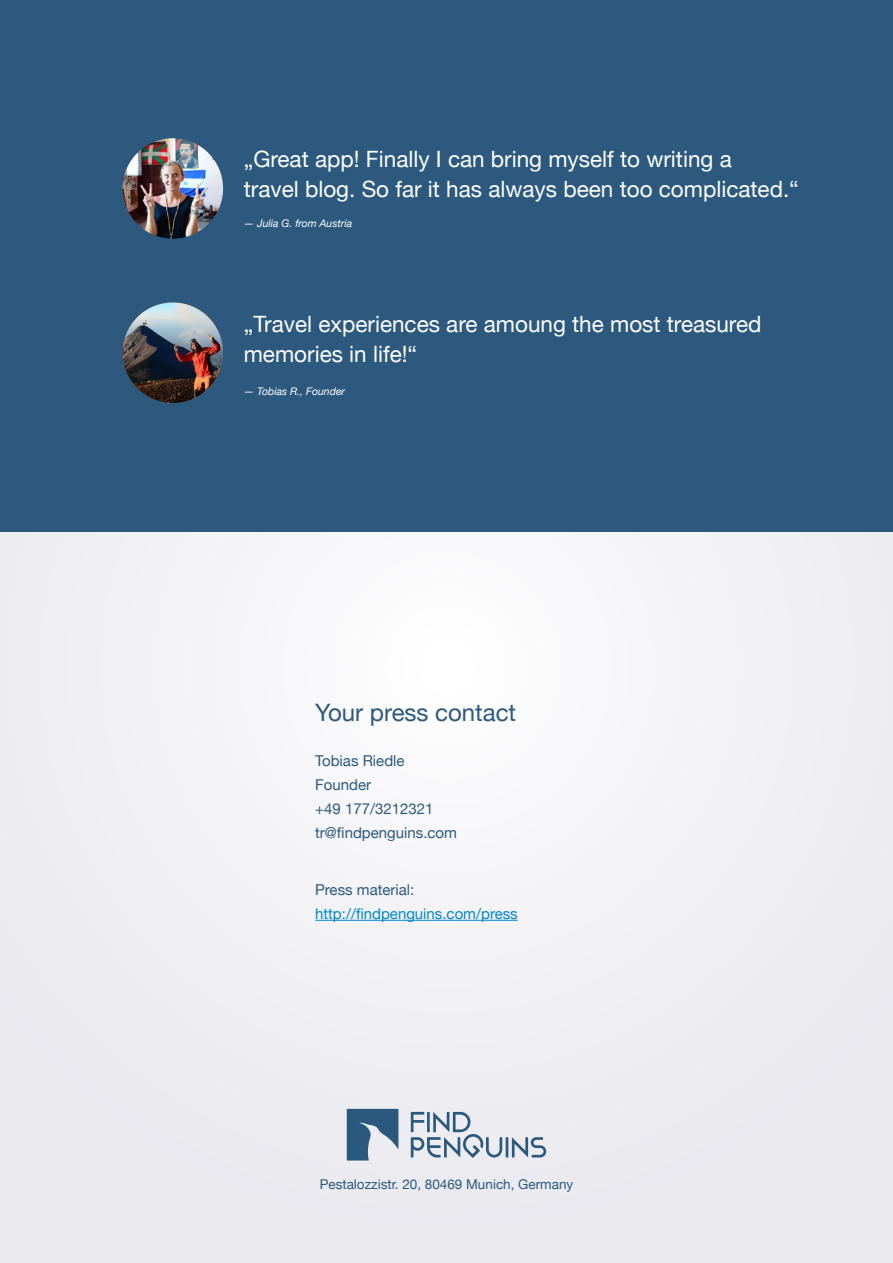
<style>
.page{position:relative;width:893px;height:1263px;background:#fff}
.page>*{position:absolute;margin:0;border:0;box-sizing:border-box;transform-origin:0 0}
.t1{font:24px "Helvetica Neue";color:#2c597d}
.t2{font:22.5px/30px "Helvetica Neue";color:#fff}
.t3{font:15px/24px "Helvetica Neue";color:#2c597d}
.t4{font:15px "Helvetica Neue";color:#08c}
.t5{font:13.5px "Helvetica Neue";color:#2c597d}
.t6{font:italic 10.5px "Helvetica Neue";color:#fff}
</style>
<div class="page">
<div style="left:0;top:26px;width:893px;height:1237px;background:#f0eff3"></div>
<div style="left:0;top:0;width:893px;height:531px;background:#2c597d"></div>
<img style="left:123px;top:138px;width:100px;height:101px;border-radius:50px">
<img style="left:123px;top:302px;width:100px;height:101px;border-radius:50px">
<hr style="left:315px;top:920px;width:203px;height:1px;background:#08c">
<svg style="left:347px;top:1109px;width:51px;height:51px"></svg>
<hr style="left:506px;top:1137px;width:2px;height:20px;background:#2b597d">
<svg style="left:512px;top:1137px;width:34px;height:20px"></svg>
<svg style="left:411px;top:1112px;width:91px;height:46px"></svg>
<p class="t2" style="left:244px;top:145px;width:557px">„Great app! Finally I can bring myself to writing a<br>travel blog. So far it has always been too complicated.“</p>
<p class="t6" style="left:244px;top:216px;width:110px">— Julia G. from Austria</p>
<p class="t2" style="left:244px;top:310px;width:519px">„Travel experiences are amoung the most treasured memories in life!“</p>
<p class="t6" style="left:244px;top:384px;width:103px">— Tobias R., Founder</p>
<p class="t1" style="left:315px;top:695px;width:202px">Your press contact</p>
<p class="t3" style="left:315px;top:750px;width:143px">Tobias Riedle<br>Founder<br>+49 177/3212321 tr@findpenguins.com</p>
<p class="t3" style="left:315px;top:878px;width:101px">Press material:</p>
<p class="t4" style="left:315px;top:903px;width:204px">http://findpenguins.com/press</p>
<p class="t5" style="left:320px;top:1175px;width:255px">Pestalozzistr. 20, 80469 Munich, Germany</p>
</div>
